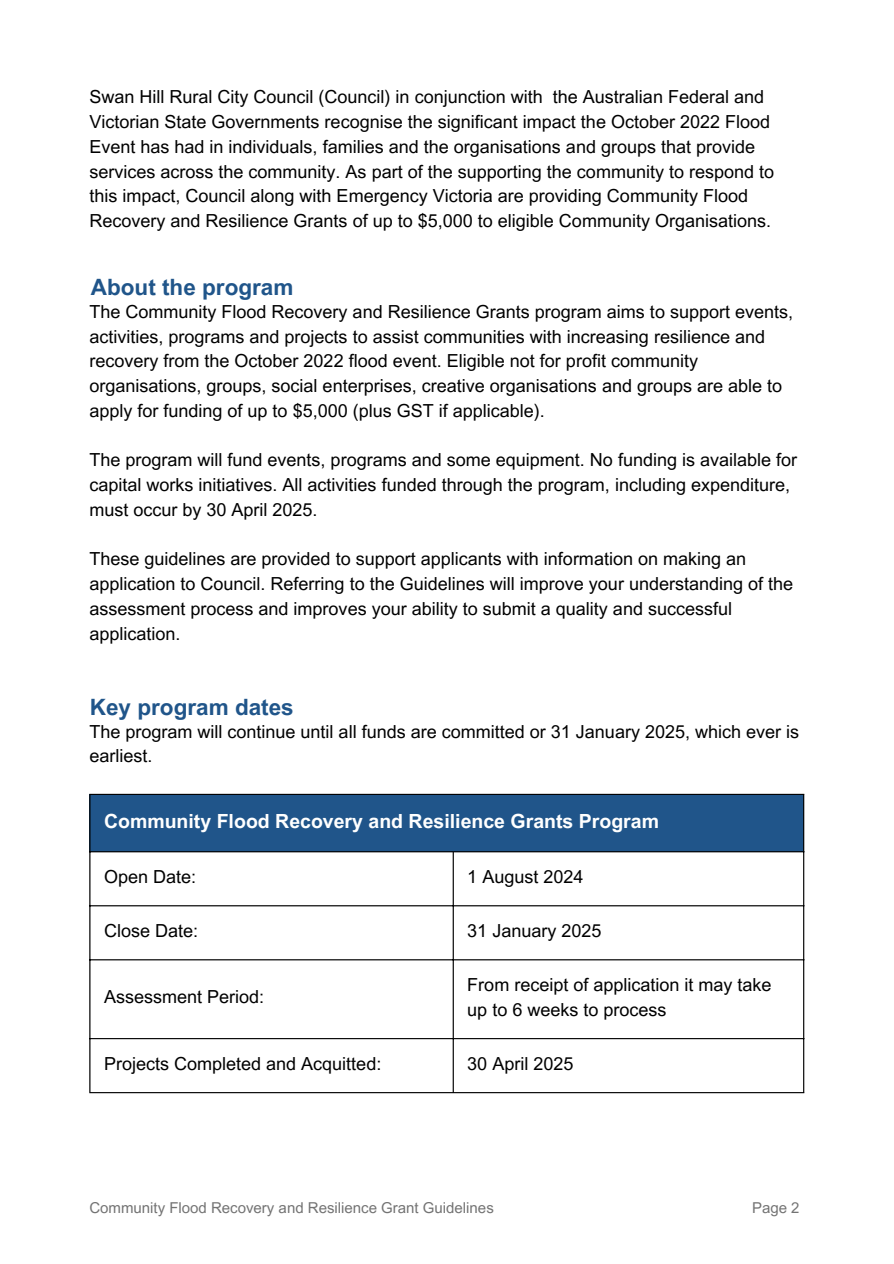
<style>
.page{position:relative;width:894px;height:1264px;background:#fff}
.page>*{position:absolute;margin:0;border:0;box-sizing:border-box;transform-origin:0 0}
.t1{font:700 22.5px "Arial MT Pro";color:#20558a}
.t2{font:700 19.5px "Arial MT Pro";color:#fff}
.t3{font:18px/24.8px "Arial MT Pro";color:#000}
.t4{font:15px "Arial MT Pro";color:#737373}
</style>
<div class="page">
<div style="left:90px;top:794px;width:713px;height:58px;background:#20558a"></div>
<hr style="left:89px;top:795px;width:1px;height:297px;background:#000">
<hr style="left:452px;top:852px;width:1px;height:240px;background:#000">
<hr style="left:802px;top:795px;width:2px;height:297px;background:#000">
<hr style="left:89px;top:793px;width:715px;height:2px;background:#000">
<hr style="left:89px;top:851px;width:715px;height:1px;background:#000">
<hr style="left:89px;top:905px;width:715px;height:1px;background:#000">
<hr style="left:89px;top:959px;width:715px;height:1px;background:#000">
<hr style="left:89px;top:1038px;width:715px;height:1px;background:#000">
<hr style="left:89px;top:1092px;width:715px;height:1px;background:#000">
<p class="t3" style="left:89px;top:87px;width:686px">Swan Hill Rural City Council (Council) in conjunction with the Australian Federal and Victorian State Governments recognise the significant impact the October 2022 Flood Event has had in individuals, families and the organisations and groups that provide services across the community. As part of the supporting the community to respond to this impact, Council along with Emergency Victoria are providing Community Flood Recovery and Resilience Grants of up to $5,000 to eligible Community Organisations.</p>
<p class="t1" style="left:91px;top:278px;width:204px">About the program</p>
<p class="t3" style="left:89px;top:301px;width:705px">The Community Flood Recovery and Resilience Grants program aims to support events, activities, programs and projects to assist communities with increasing resilience and recovery from the October 2022 flood event. Eligible not for profit community organisations, groups, social enterprises, creative organisations and groups are able to apply for funding of up to $5,000 (plus GST if applicable).</p>
<p class="t3" style="left:89px;top:450px;width:709px">The program will fund events, programs and some equipment. No funding is available for capital works initiatives. All activities funded through the program, including expenditure, must occur by 30 April 2025.</p>
<p class="t3" style="left:89px;top:549px;width:705px">These guidelines are provided to support applicants with information on making an application to Council. Referring to the Guidelines will improve your understanding of the assessment process and improves your ability to submit a quality and successful application.</p>
<p class="t1" style="left:90px;top:698px;width:205px">Key program dates</p>
<p class="t3" style="left:89px;top:721px;width:711px">The program will continue until all funds are committed or 31 January 2025, which ever is earliest.</p>
<h2 class="t2" style="left:104px;top:813px;width:556px">Community Flood Recovery and Resilience Grants Program</h2>
<h2 class="t3" style="left:104px;top:866px;width:94px">Open Date:</h2>
<h2 class="t3" style="left:467px;top:866px;width:118px">1 August 2024</h2>
<h1 class="t3" style="left:104px;top:920px;width:96px">Close Date:</h1>
<h2 class="t3" style="left:467px;top:920px;width:136px">31 January 2025</h2>
<p class="t3" style="left:104px;top:986px;width:162px">Assessment Period:</p>
<p class="t3" style="left:467px;top:974px;width:306px">From receipt of application it may take up to 6 weeks to process</p>
<p class="t3" style="left:104px;top:1053px;width:279px">Projects Completed and Acquitted:</p>
<p class="t3" style="left:467px;top:1053px;width:108px">30 April 2025</p>
<h2 class="t4" style="left:89px;top:1202px;width:406px">Community Flood Recovery and Resilience Grant Guidelines</h2>
<h1 class="t4" style="left:751px;top:1202px;width:49px">Page 2</h1>
</div>
